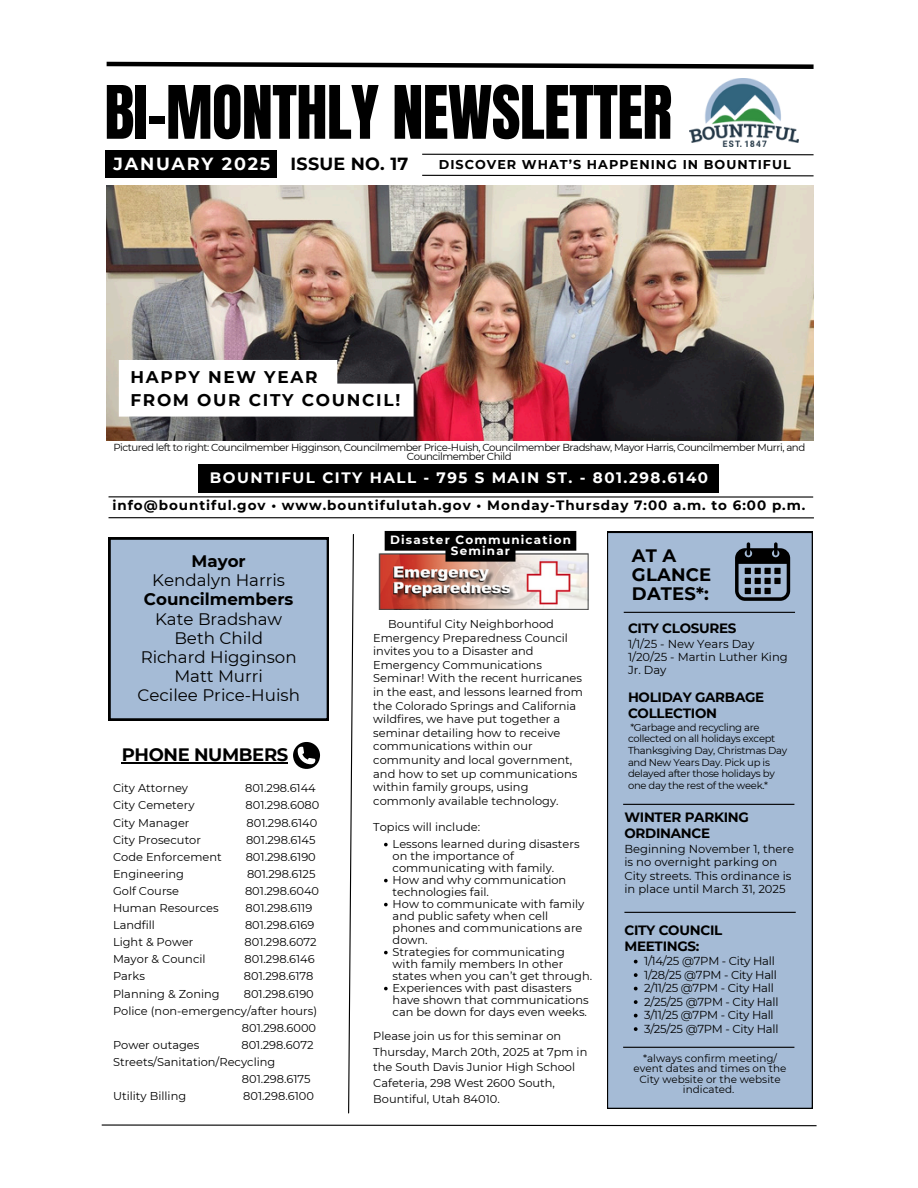
<style>
.page{position:relative;width:918px;height:1188px;background:#fff}
.page>*{position:absolute;margin:0;border:0;box-sizing:border-box;transform-origin:0 0}
.t1{font:62.55px "Anton";letter-spacing:-.01em;color:#000}
.t2{font:700 18px/19.2px "Montserrat";letter-spacing:-.005em;color:#000}
.t3{font:700 17.55px "Montserrat";letter-spacing:.1em;color:#fff}
.t4{font:700 17.55px "Montserrat";letter-spacing:.015em;color:#000}
.t5{font:700 16.95px/23.7px "Montserrat";letter-spacing:.1em;color:#000}
.t6{font:16.65px/19.2px "Montserrat";color:#000;text-align:center}
.t7{font:700 15.15px "Montserrat";letter-spacing:.1em;color:#fff}
.t8{font:700 13.5px/16.2px "Montserrat";letter-spacing:-.02em;color:#000}
.t9{font:700 13.5px "Montserrat";letter-spacing:.07em;color:#000}
.t10{font:700 12.75px "Montserrat";letter-spacing:.08em;color:#000}
.t11{font:700 12px/10.9px "Montserrat";letter-spacing:.1em;color:#fff;text-align:center}
.t12{font:11.55px/13.5px "Montserrat";color:#000}
.t13{font:11.55px/13.5px "Montserrat";letter-spacing:-.02em;color:#000}
.t14{font:11.4px/13.6px "Montserrat";color:#000}
.t15{font:10.35px/10.4px "Montserrat";color:#000;text-align:center}
.t16{font:10.2px/9.3px "Montserrat";letter-spacing:-.045em;color:#000;text-align:center}
.t17{font:10.05px/11.7px "Montserrat";letter-spacing:-.03em;color:#000}
.s1{font-weight:700}
</style>
<div class="page">
<svg style="left:101px;top:1124px;width:716px;height:3px"></svg>
<div style="left:607px;top:532px;width:206px;height:577px;background:#a5bbd6"></div>
<svg style="left:735px;top:542px;width:55px;height:59px;background:#566170"></svg>
<div style="left:764px;top:568px;width:7px;height:6px;background:#000"></div>
<div style="left:764px;top:578px;width:7px;height:6px;background:#000"></div>
<div style="left:764px;top:588px;width:7px;height:6px;background:#000"></div>
<div style="left:774px;top:568px;width:7px;height:6px;background:#000"></div>
<div style="left:774px;top:578px;width:7px;height:6px;background:#000"></div>
<svg style="left:106px;top:61px;width:708px;height:8px"></svg>
<img style="left:690px;top:79px;width:109px;height:67px">
<hr style="left:109px;top:496px;width:704px;height:2px;background:#000">
<hr style="left:109px;top:517px;width:705px;height:1px;background:#000">
<svg style="left:422px;top:174px;width:392px;height:3px"></svg>
<svg style="left:348px;top:534px;width:6px;height:580px"></svg>
<svg style="left:422px;top:153px;width:392px;height:3px"></svg>
<svg style="left:293px;top:742px;width:27px;height:27px"></svg>
<img style="left:107px;top:185px;width:706px;height:256px">
<img style="left:379px;top:553px;width:209px;height:57px">
<svg style="left:119px;top:360px;width:295px;height:57px"></svg>
<div style="left:105px;top:150px;width:172px;height:28px;background:#000"></div>
<hr style="left:122px;top:762px;width:166px;height:2px;background:#000">
<div style="left:199px;top:465px;width:520px;height:28px;background:#000"></div>
<svg style="left:385px;top:531px;width:191px;height:31px;background:#322725"></svg>
<hr style="left:624px;top:612px;width:171px;height:1px;background:#000">
<hr style="left:623px;top:804px;width:171px;height:1px;background:#000">
<svg style="left:634px;top:960px;width:4px;height:3px"></svg>
<svg style="left:634px;top:973px;width:4px;height:4px"></svg>
<svg style="left:634px;top:987px;width:4px;height:3px"></svg>
<svg style="left:634px;top:1000px;width:4px;height:4px"></svg>
<svg style="left:634px;top:1014px;width:4px;height:3px"></svg>
<svg style="left:634px;top:1027px;width:4px;height:4px"></svg>
<hr style="left:624px;top:912px;width:172px;height:1px;background:#000">
<hr style="left:623px;top:1047px;width:171px;height:1px;background:#000">
<svg style="left:384px;top:843px;width:4px;height:3px"></svg>
<svg style="left:384px;top:879px;width:4px;height:3px"></svg>
<svg style="left:384px;top:903px;width:4px;height:3px"></svg>
<svg style="left:384px;top:951px;width:4px;height:3px"></svg>
<svg style="left:384px;top:987px;width:4px;height:3px"></svg>
<svg style="left:109px;top:538px;width:220px;height:183px;background:#99aec7"></svg>
<h2 class="t1" style="left:104px;top:68px;width:569px">BI-MONTHLY NEWSLETTER</h2>
<h2 class="t3" style="left:114px;top:153px;width:158px">JANUARY 2025</h2>
<p class="t4" style="left:291px;top:154px;width:119px">ISSUE NO. 17</p>
<p class="t10" style="left:439px;top:157px;width:354px">DISCOVER WHAT’S HAPPENING IN BOUNTIFUL</p>
<h1 class="t5" style="left:130px;top:365px;width:271px">HAPPY NEW YEAR<br>FROM OUR CITY COUNCIL!</h1>
<p class="t16" style="left:113px;top:442px;width:693px">Pictured left to right: Councilmember Higginson, Councilmember Price-Huish, Councilmember Bradshaw, Mayor Harris, Councilmember Murri, and<br>Councilmember Child</p>
<p class="t7" style="left:210px;top:469px;width:500px">BOUNTIFUL CITY HALL - 795 S MAIN ST. - 801.298.6140</p>
<p class="t9" style="left:112px;top:497px;width:695px">info@bountiful.gov • www.bountifulutah.gov • Monday-Thursday 7:00 a.m. to 6:00 p.m.</p>
<p class="t6" style="left:137px;top:552px;width:164px"><span class="s1">Mayor<br></span>Kendalyn Harris<br><span class="s1">Councilmembers<br></span>Kate Bradshaw<br>Beth Child<br>Richard Higginson<br>Matt Murri<br>Cecilee Price-Huish</p>
<p class="t2" style="left:122px;top:745px;width:168px">PHONE NUMBERS</p>
<p class="t14" style="left:113px;top:781px;width:77px">City Attorney</p>
<p class="t14" style="left:245px;top:781px;width:72px">801.298.6144</p>
<p class="t14" style="left:113px;top:799px;width:83px">City Cemetery</p>
<p class="t14" style="left:246px;top:799px;width:75px">801.298.6080</p>
<h2 class="t14" style="left:113px;top:816px;width:78px">City Manager</h2>
<h2 class="t14" style="left:247px;top:816px;width:72px">801.298.6140</h2>
<p class="t14" style="left:113px;top:833px;width:90px">City Prosecutor</p>
<p class="t14" style="left:246px;top:833px;width:71px">801.298.6145</p>
<h4 class="t14" style="left:113px;top:850px;width:110px">Code Enforcement</h4>
<h4 class="t14" style="left:246px;top:850px;width:72px">801.298.6190</h4>
<p class="t14" style="left:113px;top:867px;width:73px">Engineering</p>
<p class="t14" style="left:247px;top:867px;width:70px">801.298.6125</p>
<p class="t14" style="left:113px;top:884px;width:68px">Golf Course</p>
<p class="t14" style="left:245px;top:884px;width:76px">801.298.6040</p>
<p class="t14" style="left:113px;top:901px;width:107px">Human Resources</p>
<p class="t14" style="left:246px;top:901px;width:68px">801.298.6119</p>
<h3 class="t14" style="left:113px;top:918px;width:44px">Landfill</h3>
<h3 class="t14" style="left:245px;top:918px;width:71px">801.298.6169</h3>
<p class="t14" style="left:113px;top:935px;width:82px">Light &amp; Power</p>
<p class="t14" style="left:245px;top:935px;width:74px">801.298.6072</p>
<p class="t14" style="left:113px;top:952px;width:94px">Mayor &amp; Council</p>
<p class="t14" style="left:245px;top:952px;width:72px">801.298.6146</p>
<p class="t14" style="left:113px;top:970px;width:33px">Parks</p>
<p class="t14" style="left:244px;top:970px;width:71px">801.298.6178</p>
<p class="t14" style="left:113px;top:987px;width:108px">Planning &amp; Zoning</p>
<p class="t14" style="left:244px;top:987px;width:72px">801.298.6190</p>
<p class="t14" style="left:113px;top:1004px;width:206px">Police (non-emergency/after hours)</p>
<p class="t14" style="left:242px;top:1021px;width:76px">801.298.6000</p>
<p class="t14" style="left:113px;top:1038px;width:88px">Power outages</p>
<p class="t14" style="left:241px;top:1038px;width:74px">801.298.6072</p>
<p class="t14" style="left:113px;top:1055px;width:164px">Streets/Sanitation/Recycling</p>
<p class="t14" style="left:242px;top:1072px;width:70px">801.298.6175</p>
<p class="t14" style="left:113px;top:1089px;width:75px">Utility Billing</p>
<p class="t14" style="left:243px;top:1089px;width:72px">801.298.6100</p>
<p class="t11" style="left:390px;top:535px;width:182px">Disaster Communication<br>Seminar</p>
<p class="t14" style="left:373px;top:617px;width:211px;text-indent:15px">Bountiful City Neighborhood<br>Emergency Preparedness Council invites you to a Disaster and<br>Emergency Communications<br>Seminar! With the recent hurricanes in the east, and lessons learned from the Colorado Springs and California wildfires, we have put together a seminar detailing how to receive communications within our community and local government, and how to set up communications within family groups, using commonly available technology.</p>
<p class="t14" style="left:373px;top:820px;width:108px">Topics will include:</p>
<p class="t14" style="left:393px;top:838px;width:188px;line-height:12px">Lessons learned during disasters on the importance of communicating with family.</p>
<p class="t14" style="left:393px;top:874px;width:175px;line-height:12px">How and why communication technologies fail.</p>
<p class="t14" style="left:393px;top:898px;width:193px;line-height:12px">How to communicate with family and public safety when cell phones and communications are down.</p>
<p class="t14" style="left:393px;top:946px;width:201px;line-height:12px">Strategies for communicating with family members In other states when you can’t get through.</p>
<p class="t14" style="left:393px;top:982px;width:198px;line-height:12px">Experiences with past disasters have shown that communications can be down for days even weeks.</p>
<p class="t14" style="left:373px;top:1028px;width:216px;line-height:15.8px">Please join us for this seminar on<br>Thursday, March 20th, 2025 at 7pm in the South Davis Junior High School<br>Cafeteria, 298 West 2600 South,<br>Bountiful, Utah 84010.</p>
<p class="t2" style="left:632px;top:546px;width:81px">AT A<br>GLANCE<br>DATES*:</p>
<p class="t8" style="left:628px;top:620px;width:110px">CITY CLOSURES</p>
<p class="t12" style="left:628px;top:637px;width:161px">1/1/25 - New Years Day<br>1/20/25 - Martin Luther King<br>Jr. Day</p>
<p class="t8" style="left:628px;top:689px;width:138px">HOLIDAY GARBAGE<br>COLLECTION</p>
<p class="t17" style="left:628px;top:721px;width:161px">*Garbage and recycling are collected on all holidays except<br>Thanksgiving Day, Christmas Day and New Years Day. Pick up is delayed after those holidays by one day the rest of the week.*</p>
<p class="t8" style="left:624px;top:809px;width:126px">WINTER PARKING<br>ORDINANCE</p>
<p class="t12" style="left:624px;top:842px;width:171px">Beginning November 1, there is no overnight parking on<br>City streets. This ordinance is in place until March 31, 2025</p>
<p class="t8" style="left:624px;top:922px;width:99px">CITY COUNCIL<br>MEETINGS:</p>
<p class="t13" style="left:644px;top:954px;width:136px">1/14/25 @7PM - City Hall<br>1/28/25 @7PM - City Hall<br>2/11/25 @7PM - City Hall<br>2/25/25 @7PM - City Hall<br>3/11/25 @7PM - City Hall<br>3/25/25 @7PM - City Hall</p>
<p class="t15" style="left:634px;top:1053px;width:154px">*always confirm meeting/ event dates and times on the<br>City website or the website indicated.</p>
</div>
